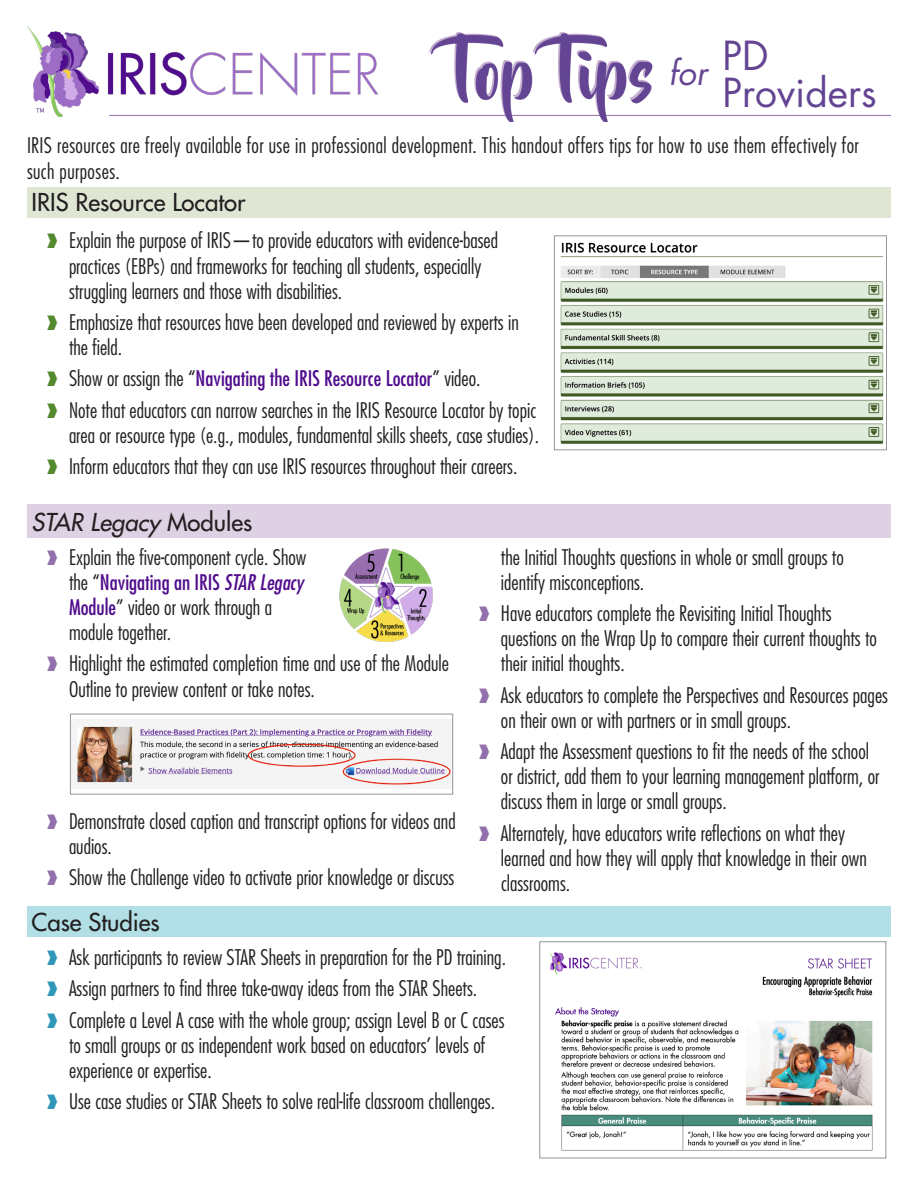
<style>
.page{position:relative;width:918px;height:1188px;background:#fff}
.page>*{position:absolute;margin:0;border:0;box-sizing:border-box;transform-origin:0 0}
.t1{font:67.5px "Beyond The Mountains";color:#c5adcf}
.t2{font:39px "Futura Std";color:#634593}
.t3{font:italic 33px "Futura Std";color:#634593}
.t4{font:500 24px "Futura Std";color:#231f20}
.t5{font:italic 500 24px "Futura Std";color:#231f20}
.t6{font:300 condensed 21px/25.2px "Futura Std";color:#231f20}
.t7{font:300 condensed 21px/25.2px "Futura Std";letter-spacing:.02em;color:#231f20}
.t8{font:condensed 21px "Futura Std";color:#500d8c}
.t9{font:21px/31.2px "Zapf Dingbats ITC";color:#3097ba;text-align:justify;scale:1.35 1}
.s1{font-weight:300;color:#231f20}
.s2{font-style:normal}
.s3{font-weight:400;color:#500d8c}
.s4{font-weight:400;font-style:italic;color:#500d8c}
</style>
<div class="page">
<img style="left:27px;top:27px;width:353px;height:90px">
<hr style="left:109px;top:115px;width:782px;height:1px;background:#9170ab">
<div style="left:27px;top:907px;width:864px;height:30px;background:#b1dfe5"></div>
<div style="left:27px;top:187px;width:864px;height:31px;background:#dfe7d4"></div>
<img style="left:560px;top:242px;width:324px;height:202px">
<div style="left:554px;top:236px;width:333px;height:214px;border:1px solid #939598"></div>
<svg style="left:431px;top:34px;width:221px;height:88px"></svg>
<div style="left:27px;top:504px;width:864px;height:34px;background:#dfd1e4"></div>
<img style="left:339px;top:548px;width:94px;height:94px">
<img style="left:72px;top:719px;width:379px;height:70px">
<div style="left:70px;top:714px;width:383px;height:80px;border:1px solid #939598"></div>
<img style="left:549px;top:951px;width:324px;height:200px">
<div style="left:540px;top:942px;width:346px;height:216px;border:1px solid #939598"></div>
<p class="t1" style="left:450px;top:35px;width:205px">To p Tips</p>
<p class="t3" style="left:669px;top:51px;width:102px">for <sup>PD</sup></p>
<p class="t2" style="left:723px;top:68px;width:156px">Providers</p>
<h1 class="t7" style="left:27px;top:133px;width:833px">IRIS resources are freely available for use in professional development. This handout offers tips for how to use them effectively for such purposes.</h1>
<h2 class="t4" style="left:32px;top:187px;width:216px">IRIS Resource Locator</h2>
<p class="t6" style="left:69px;top:228px;width:431px">Explain the purpose of IRIS—to provide educators with evidence-based practices (EBPs) and frameworks for teaching all students, especially struggling learners and those with disabilities.</p>
<p class="t6" style="left:69px;top:310px;width:451px">Emphasize that resources have been developed and reviewed by experts in the field.</p>
<p class="t8" style="left:69px;top:366px;width:413px"><span class="s1">Show or assign the “</span>Navigating the IRIS Resource Locator<span class="s1">” video.</span></p>
<p class="t6" style="left:69px;top:397px;width:472px">Note that educators can narrow searches in the IRIS Resource Locator by topic area or resource type (e.g., modules, fundamental skills sheets, case studies).</p>
<p class="t6" style="left:69px;top:454px;width:450px">Inform educators that they can use IRIS resources throughout their careers.</p>
<h3 class="t5" style="left:32px;top:507px;width:222px">STAR Legacy <span class="s2">Modules</span></h3>
<p class="t6" style="left:69px;top:544px;width:239px">Explain the five-component cycle. Show the “<span class="s3">Navigating an IRIS</span> <span class="s4">STAR Legacy<br></span><span class="s3">Module</span>” video or work through a module together.</p>
<p class="t6" style="left:69px;top:651px;width:381px">Highlight the estimated completion time and use of the Module<br>Outline to preview content or take notes.</p>
<p class="t6" style="left:501px;top:544px;width:344px">the Initial Thoughts questions in whole or small groups to identify misconceptions.</p>
<p class="t6" style="left:501px;top:601px;width:377px">Have educators complete the Revisiting Initial Thoughts questions on the Wrap Up to compare their current thoughts to their initial thoughts.</p>
<p class="t6" style="left:501px;top:682px;width:389px">Ask educators to complete the Perspectives and Resources pages on their own or with partners or in small groups.</p>
<p class="t6" style="left:501px;top:739px;width:380px">Adapt the Assessment questions to fit the needs of the school or district, add them to your learning management platform, or discuss them in large or small groups.</p>
<p class="t6" style="left:501px;top:820px;width:367px">Alternately, have educators write reflections on what they learned and how they will apply that knowledge in their own classrooms.</p>
<p class="t6" style="left:69px;top:808px;width:388px">Demonstrate closed caption and transcript options for videos and audios.</p>
<p class="t6" style="left:69px;top:865px;width:387px">Show the Challenge video to activate prior knowledge or discuss</p>
<h2 class="t4" style="left:32px;top:907px;width:130px">Case Studies</h2>
<p class="t6" style="left:69px;top:945px;width:439px">Ask participants to review STAR Sheets in preparation for the PD training.</p>
<p class="t6" style="left:69px;top:976px;width:410px">Assign partners to find three take-away ideas from the STAR Sheets.</p>
<p class="t6" style="left:69px;top:1007px;width:437px">Complete a Level A case with the whole group; assign Level B or C cases to small groups or as independent work based on educators’ levels of experience or expertise.</p>
<p class="t6" style="left:69px;top:1089px;width:428px">Use case studies or STAR Sheets to solve real-life classroom challenges.</p>
<p class="t9" style="left:46px;top:942px;width:10px">❱ ❱ ❱</p>
</div>
